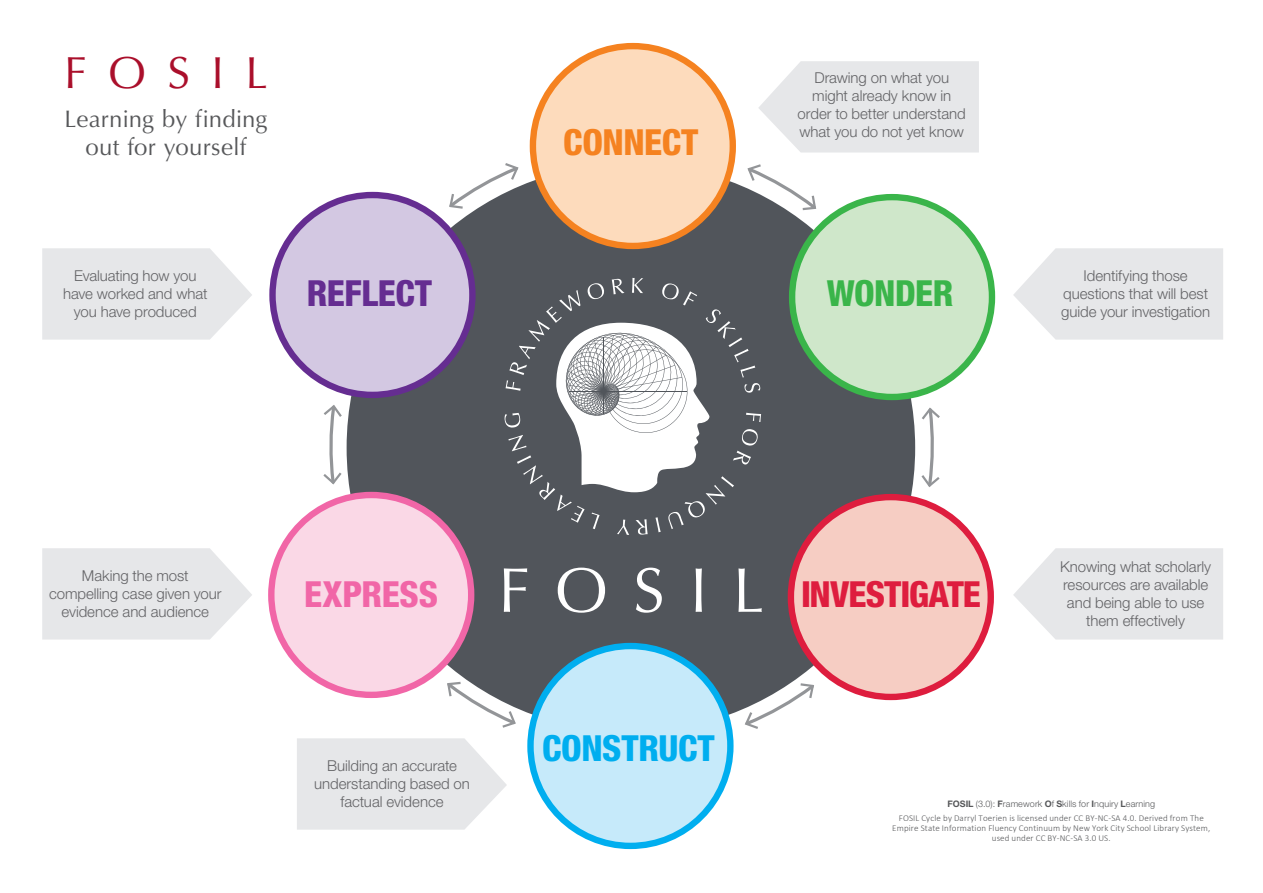
<style>
.page{position:relative;width:1263px;height:893px;background:#fff}
.page>*{position:absolute;margin:0;border:0;box-sizing:border-box;transform-origin:0 0}
.t1{font:45px "Optima";letter-spacing:.48em;color:#aa0f2b}
.t2{font:800 condensed 36px "Helvetica Neue LT Std";letter-spacing:-.025em;color:#de1d3e}
.t3{font:800 condensed 36px "Helvetica Neue LT Std";letter-spacing:-.01em;color:#00aeef}
.t4{font:800 condensed 36px "Helvetica Neue LT Std";letter-spacing:-.015em;color:#f58220}
.t5{font:800 condensed 36px "Helvetica Neue LT Std";letter-spacing:-.01em;color:#652d91}
.t6{font:800 condensed 36px "Helvetica Neue LT Std";letter-spacing:-.005em;color:#f166a7}
.t7{font:800 condensed 36px "Helvetica Neue LT Std";letter-spacing:-.015em;color:#3ab54a}
.t8{font:24px/28.5px "Optima";letter-spacing:.005em;color:#57585a;text-align:center}
.t9{font:300 15px/18px "Helvetica Neue LT Std";letter-spacing:-.005em;color:#636366;text-align:center}
.t10{font:300 9px/13.5px "Calibri";letter-spacing:.015em;color:#57585a;text-align:center}
.s1{font-family:"Helvetica Neue LT Std";font-weight:700}
.s2{font-family:"Helvetica Neue LT Std"}
</style>
<div class="page">
<div style="left:347px;top:163px;width:568px;height:569px;background:#51555b;border-radius:50%"></div>
<div style="left:533px;top:46px;width:200px;height:200px;background:#fddbbc;border-radius:50%"></div>
<div style="left:530px;top:43px;width:206px;height:206px;border:6px solid #f58220;border-radius:50%"></div>
<div style="left:272px;top:195px;width:200px;height:200px;background:#d3c8e2;border-radius:50%"></div>
<div style="left:269px;top:192px;width:207px;height:206px;border:6px solid #652d91;border-radius:50%"></div>
<div style="left:271px;top:495px;width:200px;height:200px;background:#fad8e6;border-radius:50%"></div>
<div style="left:268px;top:492px;width:206px;height:206px;border:6px solid #f166a7;border-radius:50%"></div>
<div style="left:530px;top:646px;width:200px;height:200px;background:#c6eafa;border-radius:50%"></div>
<div style="left:527px;top:643px;width:206px;height:206px;border:6px solid #00aeef;border-radius:50%"></div>
<div style="left:791px;top:497px;width:200px;height:200px;background:#f6cdc3;border-radius:50%"></div>
<div style="left:788px;top:494px;width:206px;height:206px;border:6px solid #de1d3e;border-radius:50%"></div>
<div style="left:792px;top:197px;width:200px;height:200px;background:#cfe7ca;border-radius:50%"></div>
<div style="left:789px;top:194px;width:206px;height:206px;border:6px solid #3ab54a;border-radius:50%"></div>
<svg style="left:449px;top:163px;width:71px;height:47px"></svg>
<svg style="left:745px;top:164px;width:72px;height:48px"></svg>
<svg style="left:921px;top:407px;width:19px;height:80px"></svg>
<svg style="left:743px;top:682px;width:71px;height:47px"></svg>
<svg style="left:447px;top:680px;width:71px;height:48px"></svg>
<svg style="left:323px;top:405px;width:19px;height:80px"></svg>
<svg style="left:42px;top:248px;width:210px;height:92px;background:#e8e9eb"></svg>
<svg style="left:42px;top:548px;width:210px;height:91px;background:#e8e9eb"></svg>
<svg style="left:1013px;top:248px;width:210px;height:92px;background:#e8e9eb"></svg>
<svg style="left:1013px;top:548px;width:210px;height:91px;background:#e8e9eb"></svg>
<svg style="left:297px;top:738px;width:210px;height:92px;background:#e8e9eb"></svg>
<svg style="left:758px;top:61px;width:221px;height:92px;background:#e8e9eb"></svg>
<svg style="left:504px;top:568px;width:23px;height:44px"></svg>
<svg style="left:558px;top:568px;width:47px;height:45px"></svg>
<svg style="left:636px;top:568px;width:26px;height:45px"></svg>
<svg style="left:696px;top:568px;width:6px;height:44px"></svg>
<svg style="left:738px;top:568px;width:24px;height:44px"></svg>
<svg style="left:505px;top:278px;width:256px;height:257px"></svg>
<p class="t1" style="left:64px;top:46px;width:205px">FOSIL</p>
<p class="t8" style="left:65px;top:105px;width:205px">Learning by finding out for yourself</p>
<p class="t9" style="left:63px;top:266px;width:146px">Evaluating how you have worked and what you have produced</p>
<p class="t5" style="left:307px;top:271px;width:127px">REFLECT</p>
<p class="t4" style="left:563px;top:120px;width:137px">CONNECT</p>
<p class="t9" style="left:798px;top:69px;width:170px">Drawing on what you might already know in order to better understand what you do not yet know</p>
<p class="t7" style="left:827px;top:271px;width:128px">WONDER</p>
<p class="t9" style="left:1061px;top:266px;width:150px">Identifying those questions that will best guide your investigation</p>
<p class="t9" style="left:49px;top:566px;width:174px">Making the most compelling case given your evidence and audience</p>
<p class="t6" style="left:304px;top:572px;width:135px">EXPRESS</p>
<p class="t9" style="left:314px;top:756px;width:157px">Building an accurate understanding based on factual evidence</p>
<p class="t3" style="left:542px;top:725px;width:174px">CONSTRUCT</p>
<p class="t2" style="left:801px;top:572px;width:181px">INVESTIGATE</p>
<p class="t9" style="left:1060px;top:557px;width:153px">Knowing what scholarly resources are available and being able to use them effectively</p>
<p class="t10" style="left:899px;top:797px;width:307px"><span class="s1">FOSIL</span> <span class="s2">(3.0):</span> <span class="s1">F</span><span class="s2">ramework</span> <span class="s1">O</span><span class="s2">f</span> <span class="s1">S</span><span class="s2">kills for</span> <span class="s1">I</span><span class="s2">nquiry</span> <span class="s1">L</span><span class="s2">earning<br></span>FOSIL Cycle by Darryl Toerien is licensed under CC BY-NC-SA 4.0. Derived from The</p>
<p class="t10" style="left:892px;top:823px;width:319px;line-height:10.2px">Empire State Information Fluency Continuum by New York City School Library System, used under CC BY-NC-SA 3.0 US.</p>
</div>
